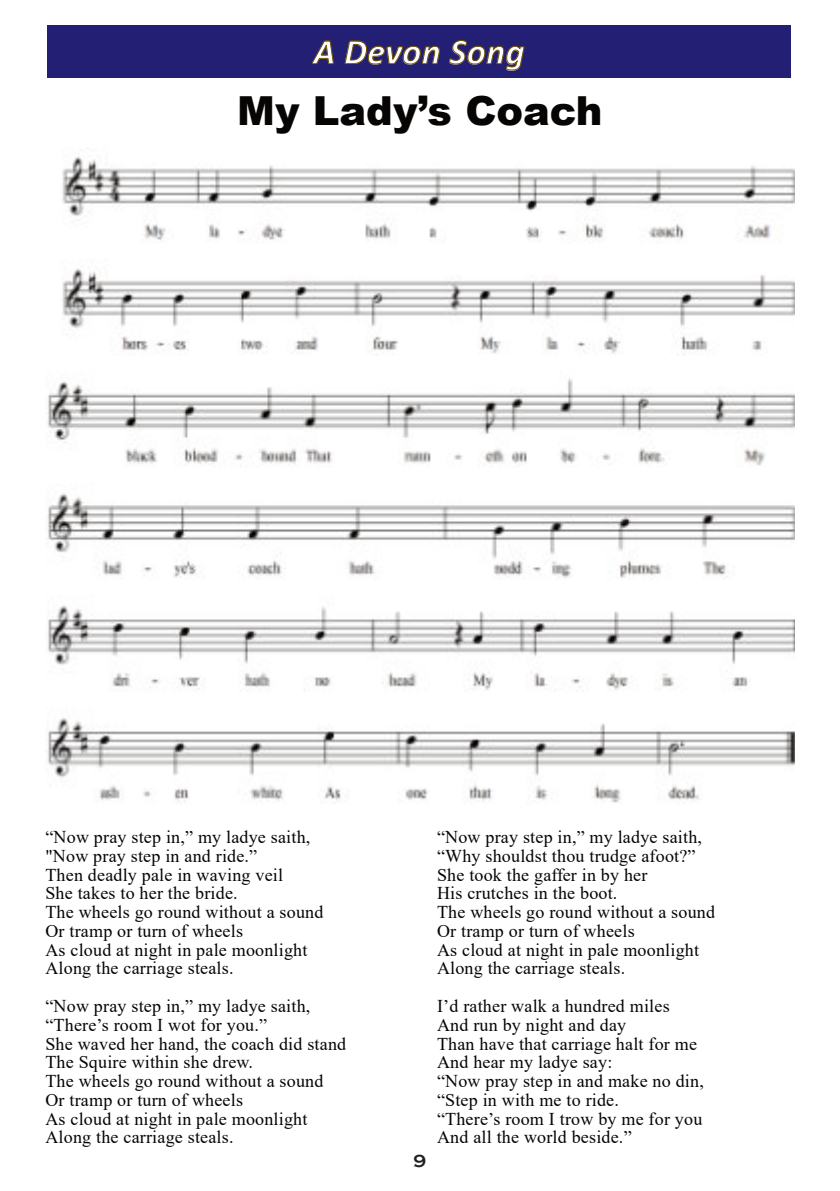
<style>
.page{position:relative;width:840px;height:1191px;background:#fff}
.page>*{position:absolute;margin:0;border:0;box-sizing:border-box;transform-origin:0 0}
.t1{font:900 40px "Arial";color:#070504}
.t2{font:italic 700 36px "Calibri";letter-spacing:.01em;color:#fff}
.t3{font:18px/18.8px "Times New Roman";letter-spacing:.01em;color:#070504}
.t4{font:700 18px "Copperplate Gothic";color:#231f20}
</style>
<div class="page">
<div style="left:47px;top:25px;width:743px;height:53px;background:#221f74"></div>
<img style="left:47px;top:156px;width:747px;height:647px">
<h2 class="t2" style="left:313px;top:37px;width:213px">A Devon Song</h2>
<h1 class="t1" style="left:237px;top:97px;width:366px">My Lady’s Coach</h1>
<p class="t3" style="left:45px;top:829px;width:279px">“Now pray step in,” my ladye saith, "Now pray step in and ride.”<br>Then deadly pale in waving veil<br>She takes to her the bride.<br>The wheels go round without a sound<br>Or tramp or turn of wheels<br>As cloud at night in pale moonlight<br>Along the carriage steals.</p>
<p class="t3" style="left:45px;top:998px;width:302px">“Now pray step in,” my ladye saith, “There’s room I wot for you.”<br>She waved her hand, the coach did stand<br>The Squire within she drew.<br>The wheels go round without a sound<br>Or tramp or turn of wheels<br>As cloud at night in pale moonlight<br>Along the carriage steals.</p>
<p class="t4" style="left:413px;top:1150px;width:14px">9</p>
<p class="t3" style="left:437px;top:829px;width:279px">“Now pray step in,” my ladye saith, “Why shouldst thou trudge afoot?”<br>She took the gaffer in by her<br>His crutches in the boot.<br>The wheels go round without a sound<br>Or tramp or turn of wheels<br>As cloud at night in pale moonlight<br>Along the carriage steals.</p>
<p class="t3" style="left:437px;top:998px;width:268px">I’d rather walk a hundred miles<br>And run by night and day<br>Than have that carriage halt for me<br>And hear my ladye say:<br>“Now pray step in and make no din, “Step in with me to ride.<br>“There’s room I trow by me for you<br>And all the world beside.”</p>
</div>
